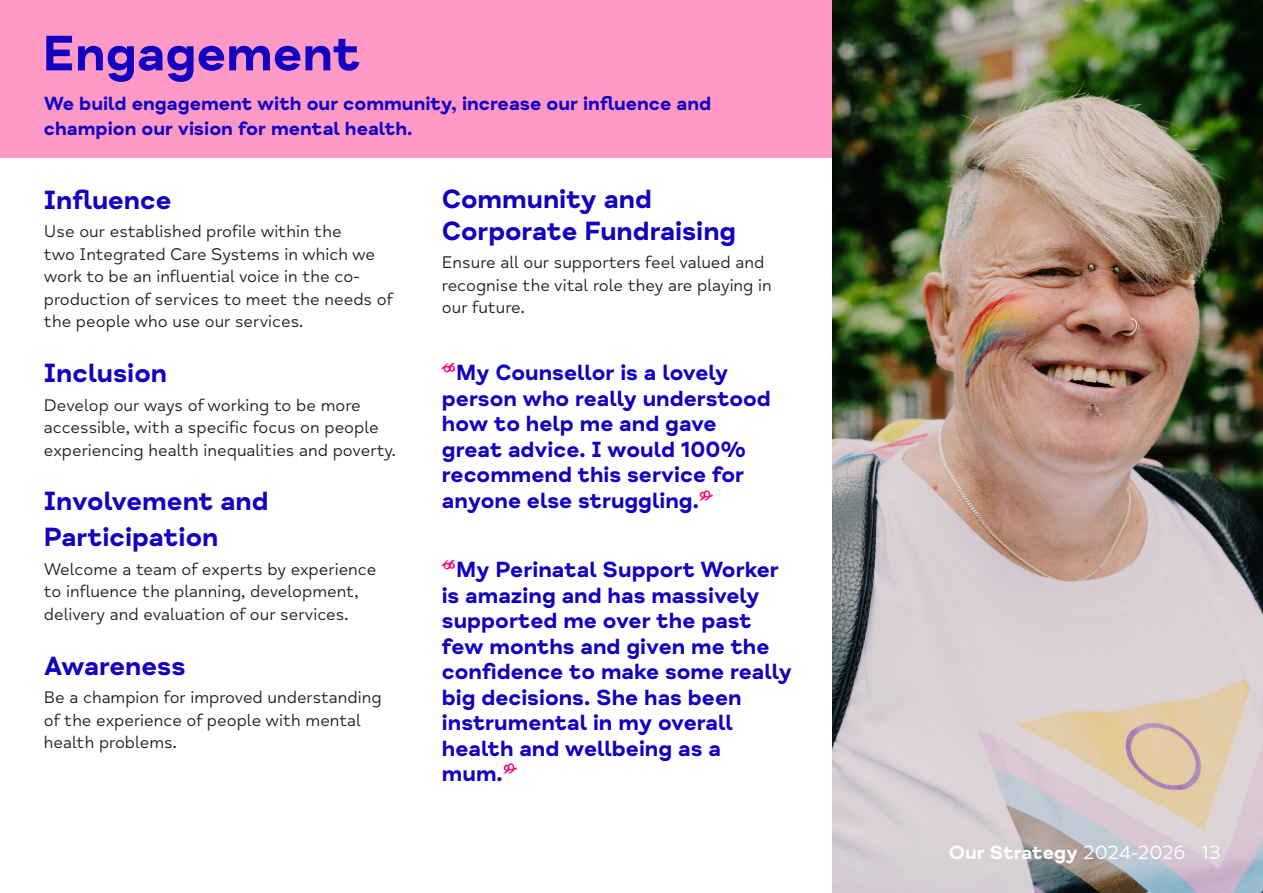
<style>
.page{position:relative;width:1263px;height:893px;background:#fff}
.page>*{position:absolute;margin:0;border:0;box-sizing:border-box;transform-origin:0 0}
.t1{font:51px "Mind Meridian Display";color:#1300c1}
.t2{font:700 27px/36px "Mind Meridian";color:#1300c1}
.t3{font:22.5px/25.5px "Mind Meridian Display";color:#1300c1}
.t4{font:700 19.5px/25.5px "Mind Meridian";color:#1300c1}
.t5{font:700 19.5px "Mind Meridian";color:#fff}
.t6{font:17.25px/22.5px "Mind Meridian";color:#231f20}
.s1{color:#ff0071}
.s2{font-weight:400}
</style>
<div class="page">
<div style="left:0;top:0;width:833px;height:157px;background:#ff99c6"></div>
<img style="left:832px;top:0;width:431px;height:893px">
<p class="t1" style="left:43px;top:23px;width:319px">Engagement</p>
<p class="t4" style="left:44px;top:91px;width:669px">We build engagement with our community, increase our influence and champion our vision for mental health.</p>
<p class="t2" style="left:44px;top:182px;width:129px">Influence</p>
<p class="t6" style="left:44px;top:220px;width:351px">Use our established profile within the<br>two Integrated Care Systems in which we work to be an influential voice in the co&shy;production of services to meet the needs of the people who use our services.</p>
<p class="t2" style="left:44px;top:355px;width:125px">Inclusion</p>
<p class="t6" style="left:44px;top:394px;width:353px">Develop our ways of working to be more accessible, with a specific focus on people experiencing health inequalities and poverty.</p>
<p class="t2" style="left:44px;top:484px;width:226px">Involvement and<br>Participation</p>
<p class="t6" style="left:44px;top:558px;width:334px">Welcome a team of experts by experience to influence the planning, development, delivery and evaluation of our services.</p>
<p class="t2" style="left:44px;top:648px;width:143px">Awareness</p>
<p class="t6" style="left:44px;top:687px;width:339px">Be a champion for improved understanding of the experience of people with mental health problems.</p>
<p class="t2" style="left:442px;top:181px;width:211px">Community and</p>
<p class="t2" style="left:442px;top:213px;width:296px">Corporate Fundraising</p>
<p class="t6" style="left:442px;top:252px;width:331px">Ensure all our supporters feel valued and recognise the vital role they are playing in our future.</p>
<p class="t3" style="left:442px;top:361px;width:331px"><span class="s1">“</span>My Counsellor is a lovely person who really understood how to help me and gave great advice. I would 100% recommend this service for anyone else struggling.<span class="s1">”</span></p>
<p class="t3" style="left:442px;top:558px;width:351px"><span class="s1">“</span>My Perinatal Support Worker is amazing and has massively supported me over the past few months and given me the confidence to make some really big decisions. She has been instrumental in my overall health and wellbeing as a mum.<span class="s1">”</span></p>
<p class="t5" style="left:949px;top:841px;width:273px">Our Strategy <span class="s2">2024-2026 13</span></p>
</div>
